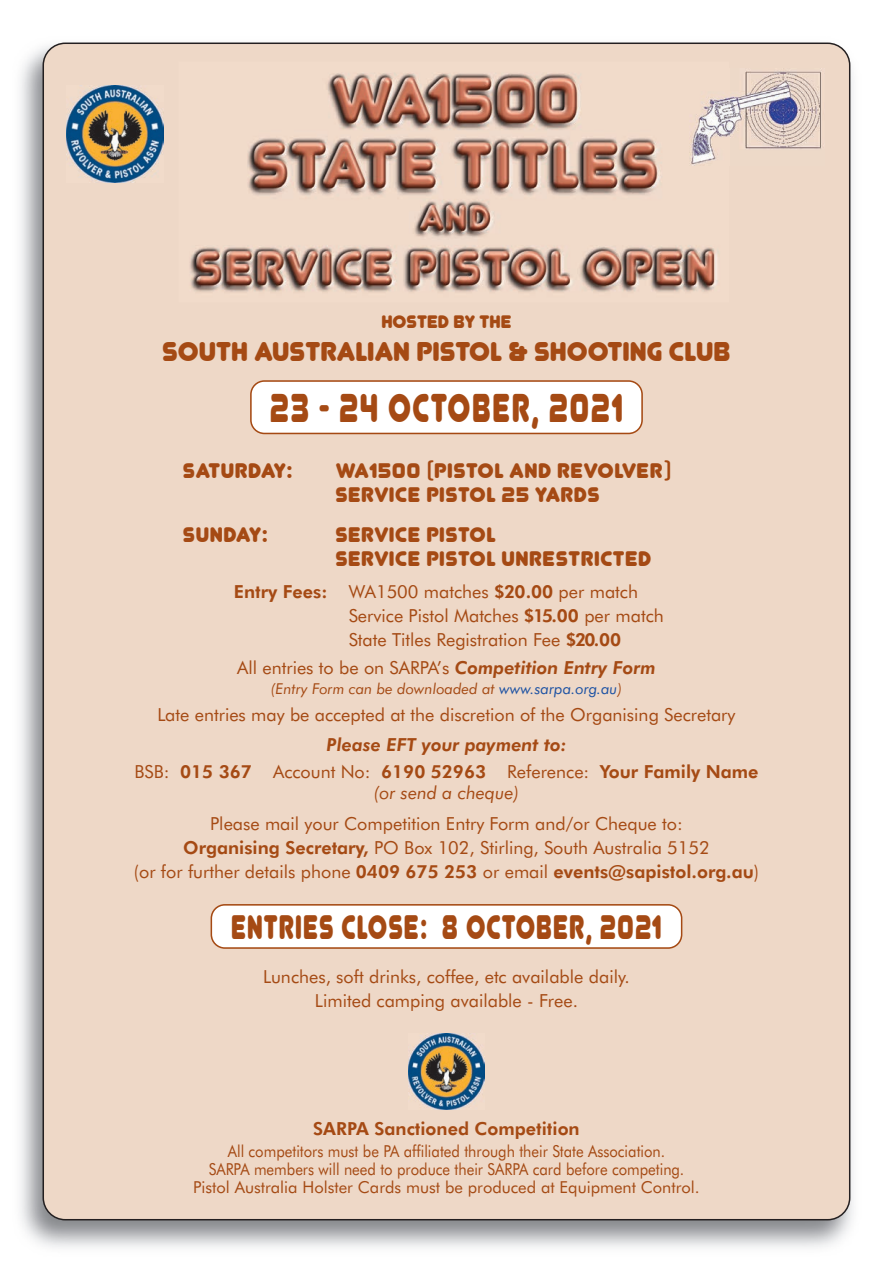
<style>
.page{position:relative;width:893px;height:1263px;background:#fff}
.page>*{position:absolute;margin:0;border:0;box-sizing:border-box;transform-origin:0 0}
.t1{font:40.05px "Junegull";letter-spacing:.05em;color:#a54a14;scale:.74 1}
.t2{font:33.9px "Junegull";letter-spacing:.04em;color:#a54a14;scale:.74 1}
.t3{font:27px "Junegull";color:#a54a14}
.t4{font:21px/24px "Junegull";letter-spacing:.025em;color:#a54a14}
.t5{font:18px/24px "Futura BT";color:#a54a14;text-align:center}
.t6{font:800 18px/27px "Futura BT";color:#a54a14;text-align:center}
.t7{font:italic 18px "Futura BT";color:#a54a14}
.t8{font:18px "Junegull";color:#a54a14}
.t9{font:16.5px/18px "Futura BT";color:#a54a14;text-align:center;scale:.9 1}
.t10{font:italic 15px "Futura BT";color:#a54a14}
.s1{font-weight:800}
.s2{font-weight:800;font-style:italic}
.s3{color:#1d52a3}
.s4{font-style:italic}
.s5{font-weight:400}
</style>
<div class="page">
<img style="left:20px;top:42px;width:833px;height:1206px">
<div style="left:43px;top:43px;width:807px;height:1177px;background:#eed8c7"></div>
<img style="left:729px;top:68px;width:96px;height:97px">
<img style="left:66px;top:85px;width:97px;height:97px">
<img style="left:408px;top:1033px;width:77px;height:76px">
<svg style="left:211px;top:904px;width:471px;height:45px"></svg>
<svg style="left:250px;top:380px;width:393px;height:54px"></svg>
<img style="left:178px;top:61px;width:551px;height:241px">
<p class="t8" style="left:381px;top:311px;width:132px">HOSTED BY THE</p>
<h3 class="t3" style="left:162px;top:335px;width:570px">SOUTH AUSTRALIAN PISTOL &amp; SHOOTING CLUB</h3>
<h1 class="t1" style="left:270px;top:384px;width:479px">23 - 24 OCTOBER, 2021</h1>
<p class="t4" style="left:183px;top:458px;width:111px">SATURDAY:</p>
<p class="t4" style="left:335px;top:458px;width:337px">WA1500 (PISTOL AND REVOLVER)<br>SERVICE PISTOL 25 YARDS</p>
<p class="t4" style="left:183px;top:523px;width:86px">SUNDAY:</p>
<p class="t4" style="left:335px;top:523px;width:318px">SERVICE PISTOL<br>SERVICE PISTOL UNRESTRICTED</p>
<p class="t5" style="left:349px;top:581px;width:317px;text-align:left;text-indent:-115px"><span class="s1">Entry Fees:</span> WA1500 matches <span class="s1">$20.00</span> per match<br>Service Pistol Matches <span class="s1">$15.00</span> per match<br>State Titles Registration Fee <span class="s1">$20.00</span></p>
<p class="t5" style="left:237px;top:657px;width:420px">All entries to be on SARPA’s <span class="s2">Competition Entry Form</span></p>
<p class="t10" style="left:271px;top:682px;width:353px">(Entry Form can be downloaded at <span class="s3">www.sarpa.org.au</span>)</p>
<p class="t5" style="left:157px;top:704px;width:580px">Late entries may be accepted at the discretion of the Organising Secretary</p>
<p class="t6" style="left:134px;top:732px;width:626px"><span class="s4">Please EFT your payment to:<br></span><span class="s5">BSB:</span> 015 367 <span class="s5">Account No:</span> 6190 52963 <span class="s5">Reference:</span> Your Family Name</p>
<p class="t7" style="left:374px;top:785px;width:147px">(or send a cheque)</p>
<p class="t5" style="left:134px;top:813px;width:627px">Please mail your Competition Entry Form and/or Cheque to:<br><span class="s1">Organising Secretary,</span> PO Box 102, Stirling, South Australia 5152<br>(or for further details phone <span class="s1">0409 675 253</span> or email <span class="s1">events@sapistol.org.au</span>)</p>
<h2 class="t2" style="left:231px;top:906px;width:584px">ENTRIES CLOSE: 8 OCTOBER, 2021</h2>
<p class="t5" style="left:263px;top:966px;width:368px">Lunches, soft drinks, coffee, etc available daily.<br>Limited camping available - Free.</p>
<p class="t6" style="left:313px;top:1116px;width:268px">SARPA Sanctioned Competition</p>
<p class="t9" style="left:193px;top:1144px;width:564px">All competitors must be PA affiliated through their State Association.<br>SARPA members will need to produce their SARPA card before competing.<br>Pistol Australia Holster Cards must be produced at Equipment Control.</p>
</div>
